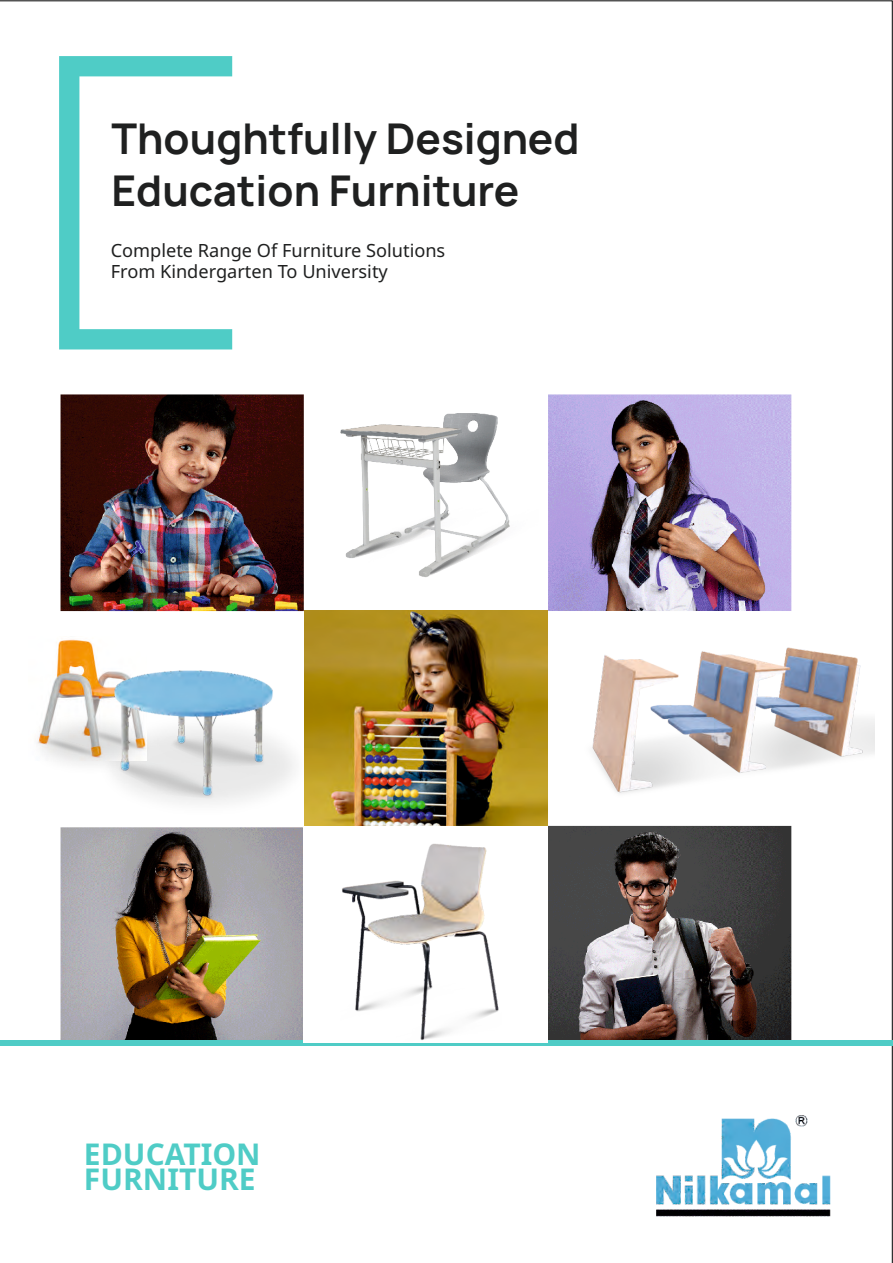
<style>
.page{position:relative;width:893px;height:1263px;background:#fff}
.page>*{position:absolute;margin:0;border:0;box-sizing:border-box;transform-origin:0 0}
.t1{font:700 42.3px/51.9px "Manrope";color:#1f2020}
.t2{font:700 30px/25.5px "Noto Sans";color:#4fccc6}
.t3{font:18.15px/20.9px "Noto Sans";color:#1f2020}
</style>
<div class="page">
<img style="left:809px;top:1175px;width:22px;height:42px">
<svg style="left:59px;top:56px;width:173px;height:83px"></svg>
<img style="left:44px;top:139px;width:765px;height:1078px">
<div style="left:0;top:1041px;width:893px;height:5px;background:#4fccc6"></div>
<img style="left:96px;top:712px;width:208px;height:107px">
<img style="left:576px;top:617px;width:298px;height:195px">
<img style="left:304px;top:610px;width:244px;height:217px">
<div style="left:303px;top:827px;width:245px;height:216px;background:#fff"></div>
<img style="left:342px;top:843px;width:157px;height:197px">
<img style="left:44px;top:636px;width:103px;height:76px">
<img style="left:37px;top:712px;width:74px;height:64px">
<img style="left:111px;top:668px;width:166px;height:131px">
<img style="left:312px;top:383px;width:227px;height:226px">
<h1 class="t1" style="left:111px;top:112px;width:470px">Thoughtfully Designed<br>Education Furniture</h1>
<p class="t3" style="left:111px;top:240px;width:336px">Complete Range Of Furniture Solutions<br>From Kindergarten To University</p>
<h2 class="t2" style="left:84px;top:1140px;width:178px">EDUCATION<br>FURNITURE</h2>
</div>
